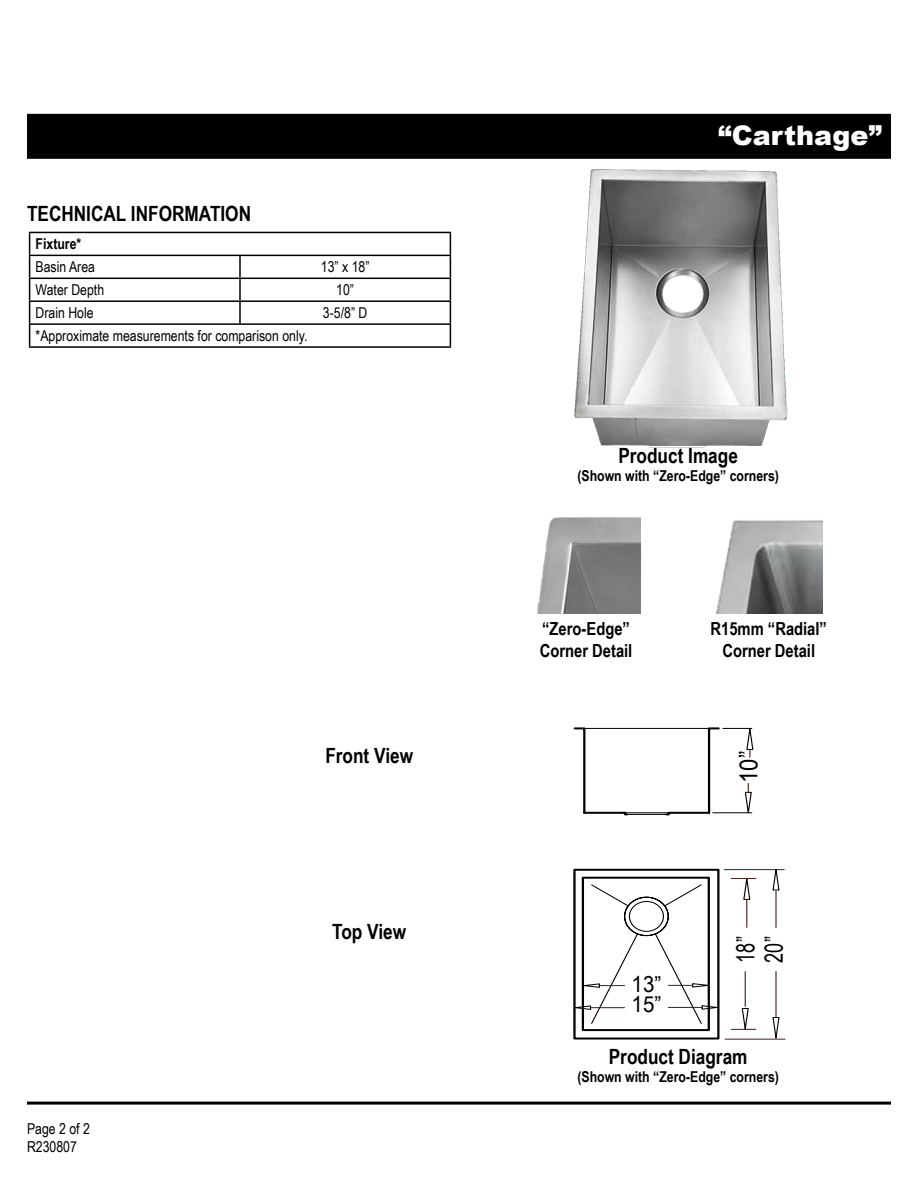
<style>
.page{position:relative;width:918px;height:1188px;background:#fff}
.page>*{position:absolute;margin:0;border:0;box-sizing:border-box;transform-origin:0 0}
.t1{font:900 27px "Arial";color:#fff}
.t2{font:25.05px "Arial Narrow";color:#000;scale:.88 1}
.t3{font:25.05px "Arial";color:#000;scale:.88 1}
.t4{font:22.05px "Arial Narrow";color:#000;scale:1.14 1}
.t5{font:700 21px "Arial Narrow";color:#000}
.t6{font:700 18px/21.6px "Arial Narrow";color:#000}
.t7{font:15px/18px "Arial Narrow";color:#000}
.t8{font:700 15px "Arial Narrow";color:#000}
</style>
<div class="page">
<div style="left:27px;top:114px;width:864px;height:45px;background:#000"></div>
<hr style="left:27px;top:1102px;width:864px;height:3px;background:#000">
<img style="left:716px;top:520px;width:107px;height:94px">
<img style="left:537px;top:517px;width:103px;height:97px">
<img style="left:574px;top:169px;width:214px;height:279px">
<div style="left:573px;top:869px;width:146px;height:171px;border:2px solid #000"></div>
<div style="left:582px;top:877px;width:128px;height:154px;border:2px solid #000"></div>
<svg style="left:731px;top:878px;width:25px;height:49px"></svg>
<hr style="left:745px;top:972px;width:1px;height:34px;background:#491c18">
<hr style="left:724px;top:869px;width:60px;height:1px;background:#491c18">
<hr style="left:725px;top:1039px;width:60px;height:1px;background:#491c18">
<hr style="left:775px;top:891px;width:2px;height:36px;background:#491c18">
<hr style="left:775px;top:972px;width:2px;height:45px;background:#491c18">
<svg style="left:574px;top:883px;width:145px;height:142px"></svg>
<hr style="left:591px;top:1007px;width:34px;height:1px;background:#491c18">
<svg style="left:772px;top:869px;width:8px;height:22px"></svg>
<svg style="left:731px;top:1008px;width:25px;height:22px"></svg>
<svg style="left:772px;top:1017px;width:8px;height:22px"></svg>
<svg style="left:573px;top:727px;width:181px;height:89px"></svg>
<hr style="left:29px;top:232px;width:211px;height:1px;background:#000">
<hr style="left:240px;top:232px;width:211px;height:1px;background:#000">
<hr style="left:29px;top:255px;width:211px;height:1px;background:#000">
<hr style="left:240px;top:255px;width:211px;height:1px;background:#000">
<hr style="left:239px;top:256px;width:2px;height:22px;background:#000">
<hr style="left:29px;top:278px;width:211px;height:1px;background:#000">
<hr style="left:240px;top:278px;width:211px;height:1px;background:#000">
<hr style="left:239px;top:279px;width:2px;height:21px;background:#000">
<hr style="left:29px;top:300px;width:211px;height:2px;background:#000">
<hr style="left:240px;top:300px;width:211px;height:2px;background:#000">
<hr style="left:239px;top:302px;width:2px;height:21px;background:#000">
<hr style="left:29px;top:323px;width:211px;height:2px;background:#000">
<svg style="left:29px;top:233px;width:1px;height:113px"></svg>
<hr style="left:240px;top:323px;width:211px;height:2px;background:#000">
<svg style="left:450px;top:233px;width:1px;height:113px"></svg>
<hr style="left:29px;top:346px;width:211px;height:2px;background:#000">
<hr style="left:240px;top:346px;width:211px;height:2px;background:#000">
<h3 class="t5" style="left:27px;top:198px;width:226px">TECHNICAL INFORMATION</h3>
<p class="t8" style="left:36px;top:233px;width:47px">Fixture*</p>
<p class="t7" style="left:36px;top:257px;width:61px">Basin Area</p>
<p class="t7" style="left:321px;top:257px;width:50px">13” x 18”</p>
<p class="t7" style="left:36px;top:280px;width:70px">Water Depth</p>
<p class="t7" style="left:336px;top:280px;width:19px">10”</p>
<p class="t7" style="left:36px;top:303px;width:60px">Drain Hole</p>
<p class="t7" style="left:323px;top:303px;width:46px">3-5/8” D</p>
<p class="t7" style="left:36px;top:326px;width:273px">*Approximate measurements for comparison only.</p>
<h3 class="t5" style="left:325px;top:740px;width:89px">Front View</h3>
<p class="t7" style="left:27px;top:1119px;width:64px">Page 2 of 2<br>R230807</p>
<h3 class="t5" style="left:332px;top:916px;width:76px">Top View</h3>
<h1 class="t1" style="left:718px;top:116px;width:165px">“Carthage”</h1>
<h3 class="t5" style="left:618px;top:440px;width:121px">Product Image</h3>
<p class="t8" style="left:577px;top:465px;width:203px">(Shown with “Zero-Edge” corners)</p>
<p class="t6" style="left:540px;top:617px;width:94px">“Zero-Edge”<br>Corner Detail</p>
<p class="t6" style="left:711px;top:617px;width:118px;text-align:center">R15mm “Radial”<br>Corner Detail</p>
<h2 class="t3" style="left:732px;top:783px;width:38px;rotate:-90deg">10”</h2>
<h3 class="t4" style="left:632px;top:968px;width:28px">13”</h3>
<h3 class="t4" style="left:632px;top:988px;width:28px">15”</h3>
<h2 class="t2" style="left:727px;top:963px;width:31px;rotate:-90deg">18”</h2>
<h2 class="t2" style="left:756px;top:963px;width:31px;rotate:-90deg">20”</h2>
<h3 class="t5" style="left:609px;top:1041px;width:140px">Product Diagram</h3>
<p class="t8" style="left:577px;top:1066px;width:203px">(Shown with “Zero-Edge” corners)</p>
</div>
